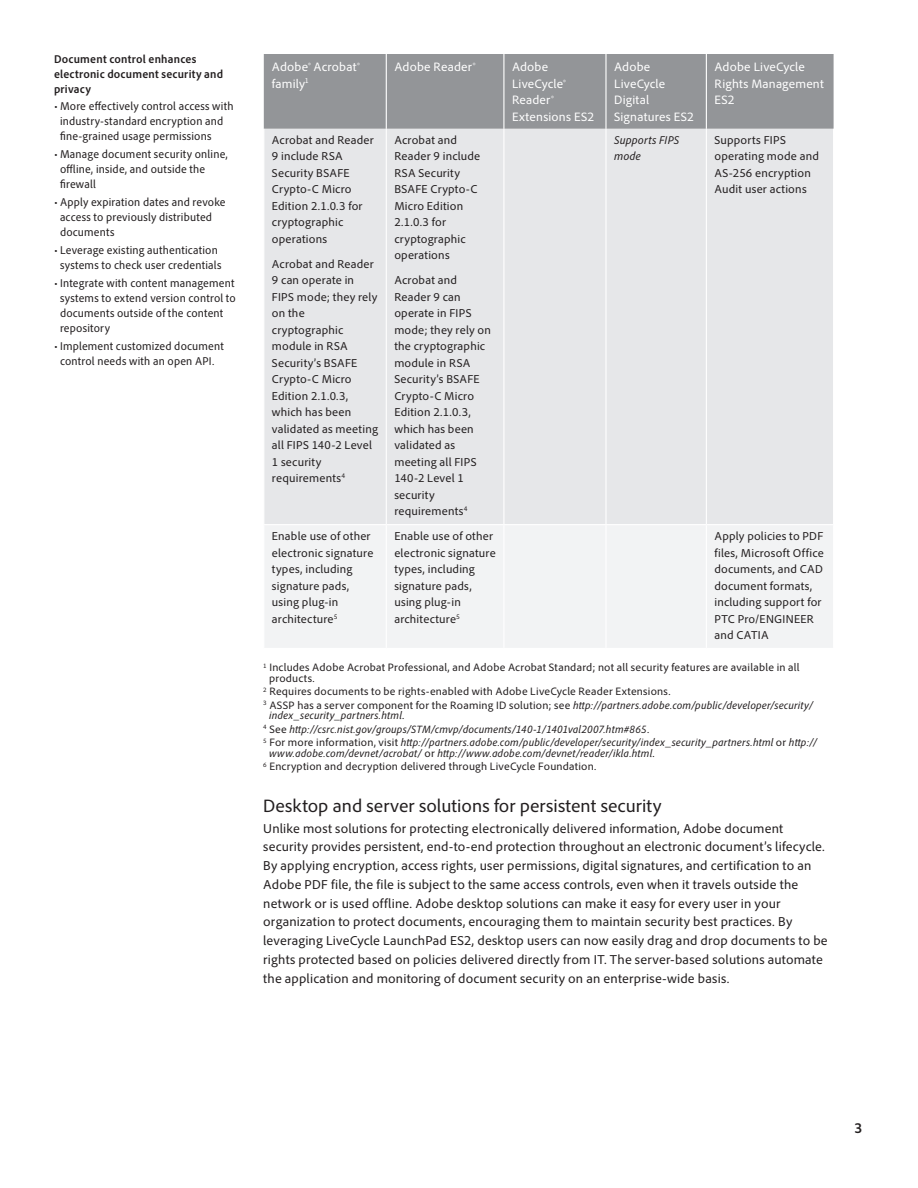
<style>
.page{position:relative;width:918px;height:1188px;background:#fff}
.page>*{position:absolute;margin:0;border:0;box-sizing:border-box;transform-origin:0 0}
.Text__Level_1_subhea{font:18.75px "Adobe Clean";color:#231f20}
.t1{font:700 semi-condensed 15px "Adobe Clean";color:#231f20}
.Text__Body_first_aft{font:13.5px/18.8px "Adobe Clean";letter-spacing:.01em;color:#231f20}
.Matrix__Headline{font:12.75px/16.5px "Adobe Clean";letter-spacing:.015em;color:#fff}
.Matrix__Text{font:12px/16.5px "Adobe Clean";letter-spacing:.015em;color:#231f20}
.Sidebar__Bullet{font:semi-condensed 12px/15px "Adobe Clean";letter-spacing:.015em;color:#231f20}
.Sidebar__Header{font:700 semi-condensed 12px/15px "Adobe Clean";letter-spacing:.02em;color:#231f20}
.Matrix__Text-2{font:italic semi-condensed 12px/16.5px "Adobe Clean";letter-spacing:.015em;color:#231f20}
.Matrix__Footnote{font:italic semi-condensed 11.25px/10.5px "Adobe Clean";letter-spacing:.02em;color:#231f20}
.Matrix__Footnote-2{font:11.25px/10.5px "Adobe Clean";letter-spacing:.02em;color:#231f20}
.s1{font-style:normal;font-stretch:normal}
</style>
<div class="page">
<div style="left:264px;top:54px;width:570px;height:75px;background:#939598"></div>
<div style="left:264px;top:129px;width:569px;height:395px;background:#e6e7e9"></div>
<div style="left:265px;top:526px;width:568px;height:122px;background:#f2f3f4"></div>
<hr style="left:386px;top:129px;width:1px;height:395px;background:#fff">
<hr style="left:503px;top:129px;width:1px;height:395px;background:#fff">
<hr style="left:605px;top:129px;width:2px;height:395px;background:#fff">
<hr style="left:706px;top:129px;width:1px;height:395px;background:#fff">
<hr style="left:386px;top:525px;width:1px;height:123px;background:#fff">
<hr style="left:503px;top:525px;width:1px;height:123px;background:#fff">
<hr style="left:605px;top:525px;width:2px;height:123px;background:#fff">
<hr style="left:706px;top:525px;width:1px;height:123px;background:#fff">
<hr style="left:386px;top:54px;width:1px;height:75px;background:#fff">
<hr style="left:503px;top:54px;width:1px;height:75px;background:#fff">
<hr style="left:605px;top:54px;width:2px;height:75px;background:#fff">
<hr style="left:706px;top:54px;width:1px;height:75px;background:#fff">
<p class="Sidebar__Header" style="left:54px;top:51px;width:171px">Document control enhances electronic document security and privacy</p>
<p class="Sidebar__Bullet" style="left:60px;top:98px;width:175px;text-indent:-6px">• More effectively control access with industry-standard encryption and fine-grained usage permissions</p>
<p class="Sidebar__Bullet" style="left:60px;top:146px;width:169px;text-indent:-6px">• Manage document security online, offline, inside, and outside the firewall</p>
<p class="Sidebar__Bullet" style="left:60px;top:194px;width:167px;text-indent:-6px">• Apply expiration dates and revoke access to previously distributed documents</p>
<p class="Sidebar__Bullet" style="left:54px;top:242px;width:169px;text-align:center">• Leverage existing authentication systems to check user credentials</p>
<p class="Sidebar__Bullet" style="left:60px;top:275px;width:177px;text-indent:-6px">• Integrate with content management systems to extend version control to documents outside of the content repository</p>
<p class="Sidebar__Bullet" style="left:54px;top:338px;width:171px;text-align:center">• Implement customized document control needs with an open API.</p>
<p class="Matrix__Headline" style="left:272px;top:59px;width:89px">Adobe® Acrobat® family<sup>1</sup></p>
<p class="Matrix__Headline" style="left:394px;top:59px;width:82px">Adobe Reader®</p>
<p class="Matrix__Headline" style="left:512px;top:59px;width:84px">Adobe<br>LiveCycle®<br>Reader®<br>Extensions ES2</p>
<p class="Matrix__Headline" style="left:614px;top:59px;width:81px">Adobe<br>LiveCycle<br>Digital<br>Signatures ES2</p>
<p class="Matrix__Headline" style="left:714px;top:59px;width:111px">Adobe LiveCycle<br>Rights Management<br>ES2</p>
<p class="Matrix__Text" style="left:272px;top:131px;width:103px">Acrobat and Reader<br>9 include RSA<br>Security BSAFE<br>Crypto-C Micro<br>Edition 2.1.0.3 for cryptographic operations</p>
<p class="Matrix__Text" style="left:272px;top:256px;width:108px">Acrobat and Reader<br>9 can operate in<br>FIPS mode; they rely on the cryptographic module in RSA<br>Security’s BSAFE<br>Crypto-C Micro<br>Edition 2.1.0.3, which has been validated as meeting all FIPS 140-2 Level<br>1 security requirements<sup>4</sup></p>
<p class="Matrix__Text" style="left:394px;top:131px;width:87px">Acrobat and<br>Reader 9 include<br>RSA Security<br>BSAFE Crypto-C<br>Micro Edition<br>2.1.0.3 for cryptographic operations</p>
<p class="Matrix__Text" style="left:394px;top:272px;width:98px">Acrobat and<br>Reader 9 can operate in FIPS mode; they rely on the cryptographic module in RSA<br>Security’s BSAFE<br>Crypto-C Micro<br>Edition 2.1.0.3, which has been validated as meeting all FIPS<br>140-2 Level 1 security requirements<sup>4</sup></p>
<p class="Matrix__Text-2" style="left:614px;top:131px;width:67px">Supports FIPS mode</p>
<p class="Matrix__Text" style="left:714px;top:131px;width:106px">Supports FIPS operating mode and<br>AS-256 encryption<br>Audit user actions</p>
<p class="Matrix__Text" style="left:272px;top:528px;width:103px">Enable use of other electronic signature types, including signature pads, using plug-in architecture<sup>5</sup></p>
<p class="Matrix__Text" style="left:394px;top:528px;width:103px">Enable use of other electronic signature types, including signature pads, using plug-in architecture<sup>5</sup></p>
<p class="Matrix__Text" style="left:714px;top:528px;width:111px">Apply policies to PDF files, Microsoft Office documents, and CAD document formats, including support for<br>PTC Pro/ENGINEER and CATIA</p>
<p class="Matrix__Footnote-2" style="left:269px;top:662px;width:532px;text-indent:-6px"><sup>1</sup> Includes Adobe Acrobat Professional, and Adobe Acrobat Standard; not all security features are available in all products.</p>
<p class="Matrix__Footnote-2" style="left:263px;top:686px;width:409px"><sup>2</sup> Requires documents to be rights-enabled with Adobe LiveCycle Reader Extensions.</p>
<p class="Matrix__Footnote" style="left:269px;top:700px;width:545px;text-indent:-6px"><sup>3</sup> <span class="s1">ASSP has a server component for the Roaming ID solution; see</span> http://partners.adobe.com/public/developer/security/ index_security_partners.html<span class="s1">.</span></p>
<p class="Matrix__Footnote" style="left:263px;top:724px;width:388px"><sup>4</sup> <span class="s1">See</span> http://csrc.nist.gov/groups/STM/cmvp/documents/140-1/1401val2007.htm#865<span class="s1">.</span></p>
<p class="Matrix__Footnote" style="left:269px;top:737px;width:550px;text-indent:-6px"><sup>5</sup> <span class="s1">For more information, visit</span> http://partners.adobe.com/public/developer/security/index_security_partners.html <span class="s1">or</span> http:// www.adobe.com/devnet/acrobat/ <span class="s1">or</span> http://www.adobe.com/devnet/reader/ikla.html<span class="s1">.</span></p>
<p class="Matrix__Footnote-2" style="left:263px;top:761px;width:335px"><sup>6</sup> Encryption and decryption delivered through LiveCycle Foundation.</p>
<p class="Text__Level_1_subhea" style="left:263px;top:795px;width:400px">Desktop and server solutions for persistent security</p>
<p class="Text__Body_first_aft" style="left:263px;top:819px;width:566px">Unlike most solutions for protecting electronically delivered information, Adobe document security provides persistent, end-to-end protection throughout an electronic document’s lifecycle.<br>By applying encryption, access rights, user permissions, digital signatures, and certification to an Adobe PDF file, the file is subject to the same access controls, even when it travels outside the network or is used offline. Adobe desktop solutions can make it easy for every user in your organization to protect documents, encouraging them to maintain security best practices. By leveraging LiveCycle LaunchPad ES2, desktop users can now easily drag and drop documents to be rights protected based on policies delivered directly from IT. The server-based solutions automate the application and monitoring of document security on an enterprise-wide basis.</p>
<p class="t1" style="left:854px;top:1119px;width:9px">3</p>
</div>
